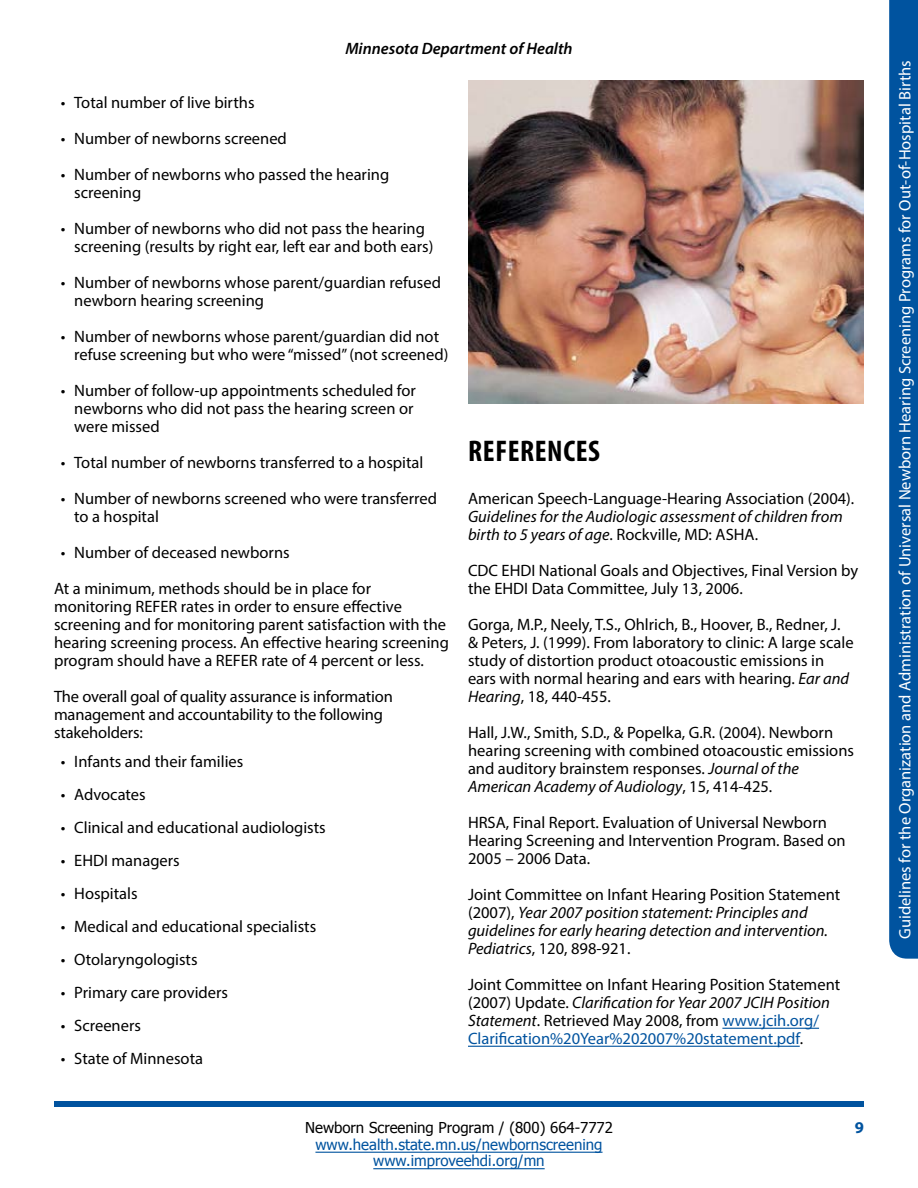
<style>
.page{position:relative;width:918px;height:1188px;background:#fff}
.page>*{position:absolute;margin:0;border:0;box-sizing:border-box;transform-origin:0 0}
.Heading{font:700 condensed 30px "Myriad Pro";letter-spacing:.02em;color:#000}
.t1{font:16.5px/18px "Myriad Pro";color:#000}
.t2{font:italic 16.5px/18px "Myriad Pro";color:#000}
.t3{font:16.5px "Myriad Pro";color:#fff}
.t4{font:italic 600 16.5px "Myriad Pro";color:#000}
.t5{font:700 16.5px "Myriad Pro";color:#00539f}
.t6{font:15px/16.5px "Tahoma";color:#00539f;text-align:center}
.t7{font:15px "Tahoma";color:#000}
.s1{font-style:italic}
.s2{font-style:normal}
.s3{color:#00539f}
</style>
<div class="page">
<hr style="left:315px;top:1152px;width:288px;height:1px;background:#00539f">
<hr style="left:373px;top:1168px;width:172px;height:1px;background:#00539f">
<div style="left:889px;top:0;width:29px;height:959px;background:#00539f"></div>
<div style="left:54px;top:1102px;width:810px;height:5px;background:#00539f"></div>
<hr style="left:722px;top:1028px;width:97px;height:1px;background:#00539f">
<hr style="left:468px;top:1046px;width:332px;height:1px;background:#00539f">
<img style="left:468px;top:81px;width:396px;height:322px">
<p class="t4" style="left:345px;top:38px;width:229px">Minnesota Department of Health</p>
<p class="t1" style="left:61px;top:93px;width:195px">• Total number of live births</p>
<p class="t1" style="left:61px;top:129px;width:228px">• Number of newborns screened</p>
<p class="t1" style="left:74px;top:165px;width:317px;text-indent:-14px">• Number of newborns who passed the hearing screening</p>
<p class="t1" style="left:74px;top:219px;width:361px;text-indent:-14px">• Number of newborns who did not pass the hearing screening (results by right ear, left ear and both ears)</p>
<p class="t1" style="left:74px;top:273px;width:368px;text-indent:-14px">• Number of newborns whose parent/guardian refused newborn hearing screening</p>
<p class="t1" style="left:74px;top:327px;width:376px;text-indent:-14px">• Number of newborns whose parent/guardian did not refuse screening but who were “missed” (not screened)</p>
<p class="t1" style="left:74px;top:381px;width:343px;text-indent:-14px">• Number of follow-up appointments scheduled for newborns who did not pass the hearing screen or were missed</p>
<p class="t1" style="left:61px;top:453px;width:364px">• Total number of newborns transferred to a hospital</p>
<p class="t1" style="left:74px;top:489px;width:364px;text-indent:-14px">• Number of newborns screened who were transferred to a hospital</p>
<p class="t1" style="left:61px;top:543px;width:230px">• Number of deceased newborns</p>
<p class="t1" style="left:54px;top:579px;width:396px">At a minimum, methods should be in place for monitoring REFER rates in order to ensure effective screening and for monitoring parent satisfaction with the hearing screening process. An effective hearing screening program should have a REFER rate of 4 percent or less.</p>
<p class="t1" style="left:54px;top:687px;width:340px">The overall goal of quality assurance is information management and accountability to the following stakeholders:</p>
<p class="t1" style="left:61px;top:752px;width:184px">• Infants and their families</p>
<p class="t1" style="left:61px;top:785px;width:86px">• Advocates</p>
<p class="t1" style="left:61px;top:818px;width:267px">• Clinical and educational audiologists</p>
<p class="t1" style="left:61px;top:851px;width:121px">• EHDI managers</p>
<p class="t1" style="left:61px;top:884px;width:78px">• Hospitals</p>
<p class="t1" style="left:61px;top:917px;width:257px">• Medical and educational specialists</p>
<p class="t1" style="left:61px;top:950px;width:138px">• Otolaryngologists</p>
<p class="t1" style="left:61px;top:983px;width:169px">• Primary care providers</p>
<p class="t1" style="left:61px;top:1016px;width:82px">• Screeners</p>
<p class="t1" style="left:61px;top:1049px;width:144px">• State of Minnesota</p>
<h3 class="Heading" style="left:468px;top:432px;width:133px">REFERENCES</h3>
<p class="t1" style="left:468px;top:489px;width:388px">American Speech-Language-Hearing Association (2004).<br><span class="s1">Guidelines for the Audiologic assessment of children from birth to 5 years of age</span>. Rockville, MD: ASHA.</p>
<p class="t1" style="left:468px;top:561px;width:392px">CDC EHDI National Goals and Objectives, Final Version by the EHDI Data Committee, July 13, 2006.</p>
<p class="t1" style="left:468px;top:615px;width:387px">Gorga, M.P., Neely, T.S., Ohlrich, B., Hoover, B., Redner, J. &amp; Peters, J. (1999). From laboratory to clinic: A large scale study of distortion product otoacoustic emissions in ears with normal hearing and ears with hearing. <span class="s1">Ear and Hearing</span>, 18, 440-455.</p>
<p class="t1" style="left:468px;top:723px;width:388px">Hall, J.W., Smith, S.D., &amp; Popelka, G.R. (2004). Newborn hearing screening with combined otoacoustic emissions and auditory brainstem responses. <span class="s1">Journal of the American Academy of Audiology</span>, 15, 414-425.</p>
<p class="t1" style="left:468px;top:813px;width:379px">HRSA, Final Report. Evaluation of Universal Newborn<br>Hearing Screening and Intervention Program. Based on<br>2005 – 2006 Data.</p>
<p class="t2" style="left:468px;top:885px;width:374px"><span class="s2">Joint Committee on Infant Hearing Position Statement (2007),</span> Year 2007 position statement: Principles and guidelines for early hearing detection and intervention.<br>Pediatrics<span class="s2">, 120, 898-921.</span></p>
<p class="t1" style="left:468px;top:975px;width:374px">Joint Committee on Infant Hearing Position Statement (2007) Update. <span class="s1">Clarification for Year 2007 JCIH Position Statement</span>. Retrieved May 2008, from <span class="s3">www.jcih.org/ Clarification%20Year%202007%20statement.pdf</span>.</p>
<p class="t7" style="left:305px;top:1118px;width:309px">Newborn Screening Program / (800) 664-7772</p>
<p class="t6" style="left:315px;top:1136px;width:289px">www.health.state.mn.us/newbornscreening www.improveehdi.org/mn</p>
<p class="t5" style="left:855px;top:1117px;width:11px">9</p>
<p class="t3" style="left:895px;top:939px;width:880px;rotate:-90deg">Guidelines for the Organization and Administration of Universal Newborn Hearing Screening Programs for Out-of-Hospital Births</p>
</div>
